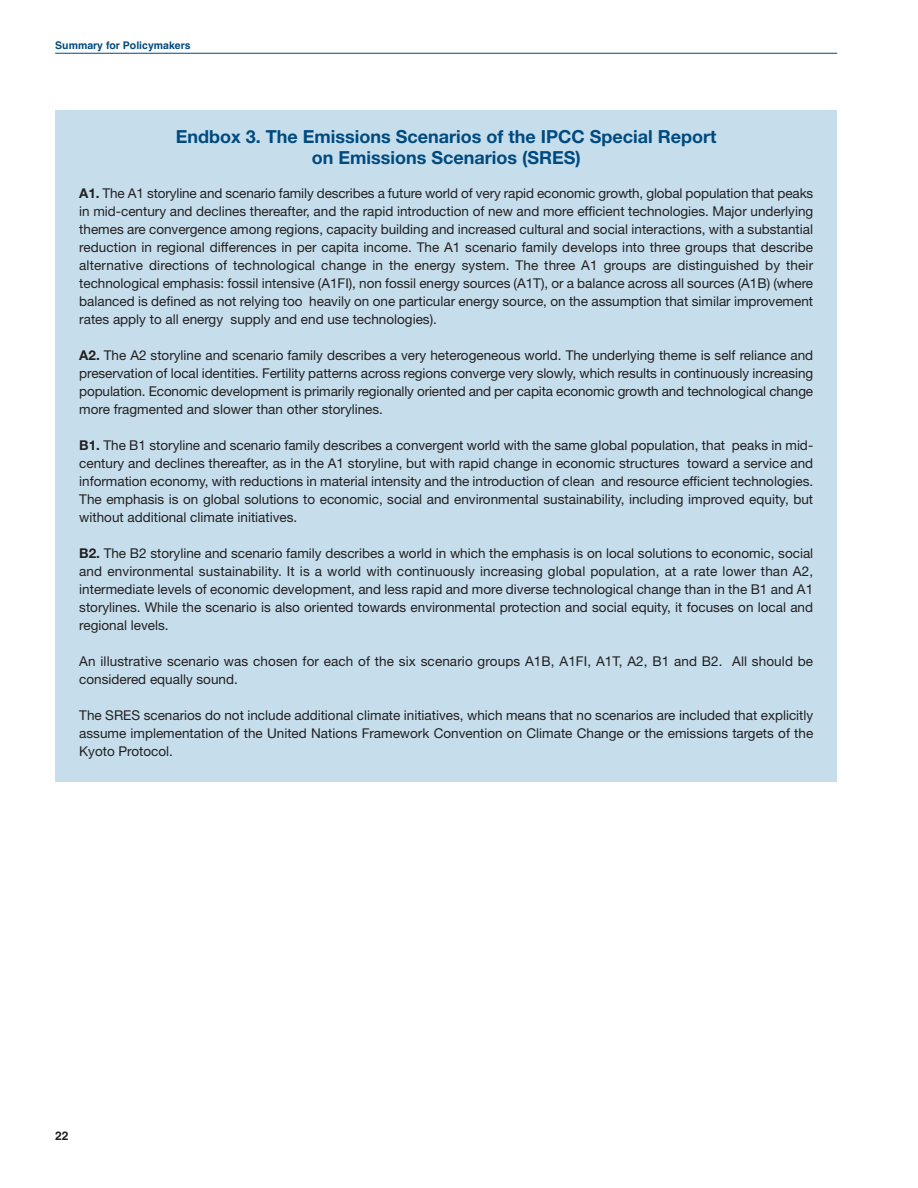
<style>
.page{position:relative;width:918px;height:1188px;background:#fff}
.page>*{position:absolute;margin:0;border:0;box-sizing:border-box;transform-origin:0 0}
.t1{font:700 18px/21px "Helvetica Neue";color:#004a7f;text-align:center}
.t2{font:13.5px/18px "Helvetica Neue";color:#231f20;text-align:justify}
.t3{font:700 12px "Helvetica";color:#231f20}
.t4{font:700 10.5px "Helvetica";color:#004a7f}
.s1{font-weight:700}
</style>
<div class="page">
<hr style="left:55px;top:53px;width:782px;height:1px;background:#004a7f">
<div style="left:55px;top:111px;width:782px;height:671px;background:#c6deec"></div>
<p class="t4" style="left:55px;top:39px;width:137px">Summary for Policymakers</p>
<h1 class="t1" style="left:176px;top:126px;width:542px">Endbox 3. The Emissions Scenarios of the IPCC Special Report on Emissions Scenarios (SRES)</h1>
<p class="t2" style="left:79px;top:184px;width:736px"><span class="s1">A1.</span> The A1 storyline and scenario family describes a future world of very rapid economic growth, global population that peaks in mid-century and declines thereafter, and the rapid introduction of new and more efficient technologies. Major underlying themes are convergence among regions, capacity building and increased cultural and social interactions, with a substantial reduction in regional differences in per capita income. The A1 scenario family develops into three groups that describe alternative directions of technological change in the energy system. The three A1 groups are distinguished by their technological emphasis: fossil intensive (A1FI), non fossil energy sources (A1T), or a balance across all sources (A1B) (where balanced is defined as not relying too heavily on one particular energy source, on the assumption that similar improvement rates apply to all energy supply and end use technologies).</p>
<p class="t2" style="left:79px;top:346px;width:735px"><span class="s1">A2.</span> The A2 storyline and scenario family describes a very heterogeneous world. The underlying theme is self reliance and preservation of local identities. Fertility patterns across regions converge very slowly, which results in continuously increasing population. Economic development is primarily regionally oriented and per capita economic growth and technological change more fragmented and slower than other storylines.</p>
<p class="t2" style="left:79px;top:436px;width:735px"><span class="s1">B1.</span> The B1 storyline and scenario family describes a convergent world with the same global population, that peaks in mid&shy;century and declines thereafter, as in the A1 storyline, but with rapid change in economic structures toward a service and information economy, with reductions in material intensity and the introduction of clean and resource efficient technologies.<br>The emphasis is on global solutions to economic, social and environmental sustainability, including improved equity, but without additional climate initiatives.</p>
<p class="t2" style="left:79px;top:544px;width:736px"><span class="s1">B2.</span> The B2 storyline and scenario family describes a world in which the emphasis is on local solutions to economic, social and environmental sustainability. It is a world with continuously increasing global population, at a rate lower than A2, intermediate levels of economic development, and less rapid and more diverse technological change than in the B1 and A1 storylines. While the scenario is also oriented towards environmental protection and social equity, it focuses on local and regional levels.</p>
<p class="t2" style="left:79px;top:652px;width:735px">An illustrative scenario was chosen for each of the six scenario groups A1B, A1FI, A1T, A2, B1 and B2. All should be considered equally sound.</p>
<p class="t2" style="left:79px;top:706px;width:735px">The SRES scenarios do not include additional climate initiatives, which means that no scenarios are included that explicitly assume implementation of the United Nations Framework Convention on Climate Change or the emissions targets of the Kyoto Protocol.</p>
<p class="t3" style="left:55px;top:1129px;width:15px">22</p>
</div>
